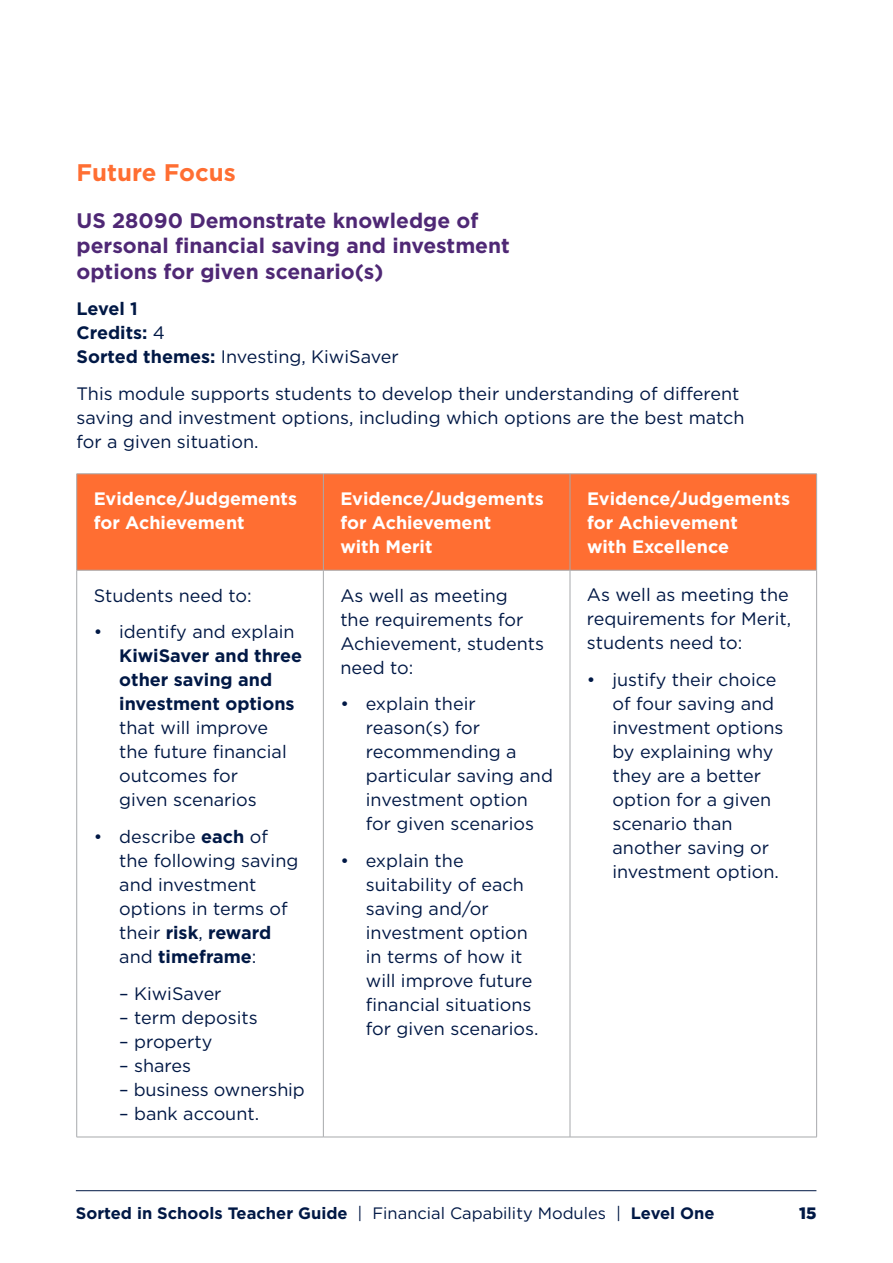
<style>
.page{position:relative;width:893px;height:1263px;background:#fff}
.page>*{position:absolute;margin:0;border:0;box-sizing:border-box;transform-origin:0 0}
.t1{font:700 24px "Gotham";color:#ff6e32}
.t2{font:700 21px/25.5px "Gotham";color:#4f2875}
.t3{font:18px/24px "Gotham";color:#001845}
.t4{font:700 18px/24px "Gotham";color:#fff}
.t5{font:700 18px/24px "Gotham";color:#001845}
.t6{font:700 16.5px "Gotham";color:#001845}
.t7{font:900 16.5px "Gotham";color:#001845}
.s1{font-weight:400}
.s2{font-weight:700}
</style>
<div class="page">
<hr style="left:76px;top:1190px;width:740px;height:1px;background:#001845">
<div style="left:77px;top:474px;width:739px;height:96px;background:#ff6e32"></div>
<hr style="left:77px;top:473px;width:246px;height:1px;background:#a7a9ac">
<hr style="left:76px;top:474px;width:1px;height:96px;background:#a7a9ac">
<hr style="left:323px;top:473px;width:247px;height:1px;background:#a7a9ac">
<hr style="left:323px;top:474px;width:1px;height:96px;background:#a7a9ac">
<hr style="left:570px;top:473px;width:247px;height:1px;background:#a7a9ac">
<hr style="left:570px;top:474px;width:1px;height:96px;background:#a7a9ac">
<hr style="left:816px;top:474px;width:1px;height:96px;background:#a7a9ac">
<hr style="left:77px;top:570px;width:246px;height:1px;background:#a7a9ac">
<hr style="left:76px;top:570px;width:1px;height:567px;background:#a7a9ac">
<hr style="left:323px;top:570px;width:247px;height:1px;background:#a7a9ac">
<hr style="left:323px;top:570px;width:1px;height:567px;background:#a7a9ac">
<hr style="left:570px;top:570px;width:247px;height:1px;background:#a7a9ac">
<hr style="left:570px;top:570px;width:1px;height:567px;background:#a7a9ac">
<hr style="left:816px;top:570px;width:1px;height:567px;background:#a7a9ac">
<hr style="left:77px;top:1137px;width:246px;height:1px;background:#a7a9ac">
<hr style="left:323px;top:1137px;width:247px;height:1px;background:#a7a9ac">
<hr style="left:570px;top:1137px;width:247px;height:1px;background:#a7a9ac">
<h1 class="t1" style="left:77px;top:156px;width:161px">Future Focus</h1>
<p class="t2" style="left:77px;top:207px;width:435px">US 28090 Demonstrate knowledge of personal financial saving and investment options for given scenario(s)</p>
<p class="t5" style="left:77px;top:297px;width:324px">Level 1<br>Credits: <span class="s1">4<br></span>Sorted themes: <span class="s1">Investing, KiwiSaver</span></p>
<p class="t3" style="left:77px;top:381px;width:669px">This module supports students to develop their understanding of different saving and investment options, including which options are the best match for a given situation.</p>
<p class="t4" style="left:94px;top:487px;width:205px">Evidence/Judgements for Achievement</p>
<p class="t4" style="left:340px;top:487px;width:205px">Evidence/Judgements for Achievement<br>with Merit</p>
<p class="t4" style="left:587px;top:487px;width:205px">Evidence/Judgements for Achievement<br>with Excellence</p>
<p class="t3" style="left:94px;top:583px;width:160px">Students need to:</p>
<p class="t3" style="left:94px;top:620px;width:202px">• identify and explain</p>
<p class="t5" style="left:119px;top:644px;width:184px">KiwiSaver and three other saving and investment options</p>
<p class="t3" style="left:119px;top:716px;width:169px">that will improve the future financial outcomes for given scenarios</p>
<p class="t3" style="left:119px;top:824px;width:181px;text-indent:-26px">• describe <span class="s2">each</span> of the following saving and investment options in terms of their <span class="s2">risk</span>, <span class="s2">reward </span>and <span class="s2">timeframe</span>:</p>
<p class="t3" style="left:119px;top:981px;width:104px">– KiwiSaver</p>
<p class="t3" style="left:119px;top:1005px;width:140px">– term deposits</p>
<p class="t3" style="left:119px;top:1029px;width:95px">– property</p>
<p class="t3" style="left:119px;top:1053px;width:73px">– shares</p>
<p class="t3" style="left:119px;top:1077px;width:187px">– business ownership</p>
<p class="t3" style="left:119px;top:1101px;width:141px">– bank account.</p>
<p class="t3" style="left:587px;top:583px;width:206px">As well as meeting the requirements for Merit, students need to:</p>
<p class="t3" style="left:612px;top:667px;width:173px;text-indent:-26px">• justify their choice of four saving and investment options by explaining why they are a better option for a given scenario than another saving or investment option.</p>
<p class="t3" style="left:340px;top:583px;width:205px">As well as meeting<br>the requirements for<br>Achievement, students need to:</p>
<p class="t3" style="left:366px;top:691px;width:189px;text-indent:-26px">• explain their reason(s) for recommending a particular saving and investment option for given scenarios</p>
<p class="t3" style="left:366px;top:848px;width:174px;text-indent:-26px">• explain the suitability of each saving and/or investment option in terms of how it will improve future financial situations for given scenarios.</p>
<p class="t6" style="left:76px;top:1202px;width:640px">Sorted in Schools Teacher Guide <span class="s1">| Financial Capability Modules |</span> Level One</p>
<p class="t7" style="left:799px;top:1201px;width:19px">15</p>
</div>
